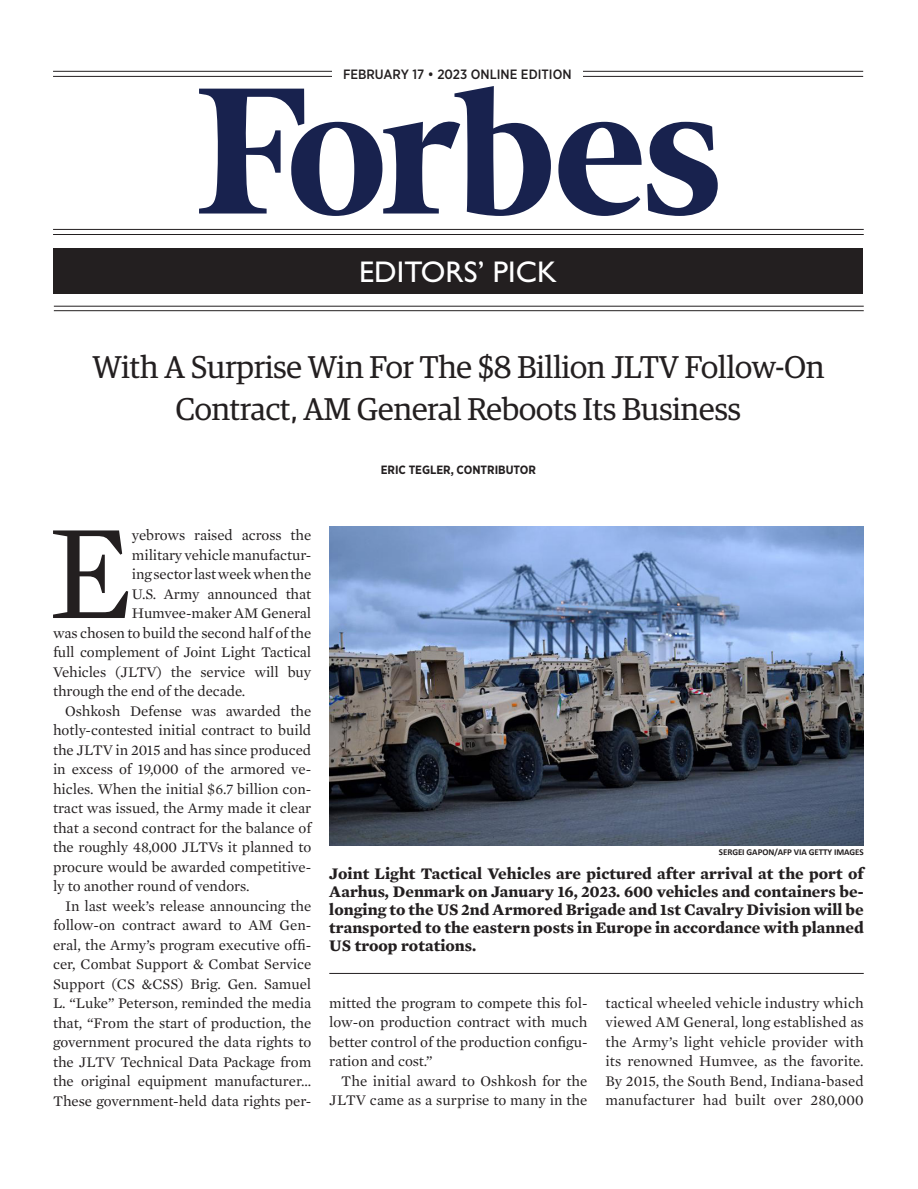
<style>
.page{position:relative;width:918px;height:1189px;background:#fff}
.page>*{position:absolute;margin:0;border:0;box-sizing:border-box;transform-origin:0 0}
._001_Text_Drop5{font:137.4px "Mercury Text G1";color:#231f20;scale:.95 1}
._002_Headline_GER_36{font:31.5px/42px "Guardian Egyp";color:#231f20;text-align:center}
._011_Running_Head{font:30px "Gill Sans Std";letter-spacing:.005em;color:#fff}
._001_Text{font:700 16.5px/18px "Mercury Text G1";color:#231f20;text-align:justify}
.Normal__Web{font:15px/19.5px "Mercury Text G1";letter-spacing:-.005em;color:#231f20;text-align:justify}
._001_Text_Drop5-2{font:15px "Mercury Text G1";letter-spacing:-.01em;color:#231f20}
._011_Folio{font:500 13.5px "Gotham Narrow";color:#231f20}
._002_Headline_GER_36-2{font:700 12px "Gotham Narrow";color:#231f20}
._001_Text-2{font:700 9px "Calibri";letter-spacing:-.01em;color:#231f20}
</style>
<div class="page">
<hr style="left:54px;top:306px;width:809px;height:1px;background:#231f20">
<hr style="left:54px;top:310px;width:809px;height:1px;background:#231f20">
<hr style="left:53px;top:71px;width:809px;height:1px;background:#231f20">
<hr style="left:53px;top:76px;width:809px;height:1px;background:#231f20">
<hr style="left:53px;top:229px;width:810px;height:1px;background:#231f20">
<hr style="left:53px;top:234px;width:810px;height:1px;background:#231f20">
<div style="left:332px;top:65px;width:250px;height:18px;background:#fff"></div>
<svg style="left:199px;top:86px;width:518px;height:130px"></svg>
<div style="left:53px;top:249px;width:809px;height:45px;background:#231f20"></div>
<img style="left:329px;top:526px;width:534px;height:320px">
<hr style="left:329px;top:973px;width:534px;height:1px;background:#231f20">
<p class="_011_Folio" style="left:343px;top:66px;width:230px">FEBRUARY 17 • 2023 ONLINE EDITION</p>
<p class="_011_Running_Head" style="left:359px;top:254px;width:199px">EDITORS’ PICK</p>
<p class="_002_Headline_GER_36" style="left:92px;top:344px;width:733px">With A Surprise Win For The $8 Billion JLTV Follow-On<br>Contract, AM General Reboots Its Business</p>
<p class="_002_Headline_GER_36-2" style="left:380px;top:462px;width:157px">ERIC TEGLER, CONTRIBUTOR</p>
<p class="_001_Text_Drop5" style="left:49px;top:492px;width:90px">E</p>
<p class="_001_Text_Drop5-2" style="left:132px;top:526px;width:181px">yebrows raised across the</p>
<p class="_001_Text_Drop5-2" style="left:132px;top:546px;width:181px">military vehicle manufactur-</p>
<p class="_001_Text_Drop5-2" style="left:132px;top:565px;width:181px">ing sector last week when the</p>
<p class="_001_Text_Drop5-2" style="left:132px;top:585px;width:181px">U.S. Army announced that</p>
<p class="_001_Text_Drop5-2" style="left:132px;top:604px;width:181px">Humvee-maker AM General</p>
<p class="_001_Text_Drop5-2" style="left:53px;top:624px;width:260px">was chosen to build the second half of the</p>
<p class="_001_Text_Drop5-2" style="left:53px;top:643px;width:260px">full complement of Joint Light Tactical</p>
<p class="_001_Text_Drop5-2" style="left:53px;top:663px;width:260px">Vehicles (JLTV) the service will buy</p>
<p class="_001_Text_Drop5-2" style="left:53px;top:682px;width:194px">through the end of the decade.</p>
<p class="Normal__Web" style="left:53px;top:701px;width:260px;text-indent:12px">Oshkosh Defense was awarded the hotly-contested initial contract to build the JLTV in 2015 and has since produced in excess of 19,000 of the armored ve&shy;hicles. When the initial $6.7 billion con&shy;tract was issued, the Army made it clear that a second contract for the balance of the roughly 48,000 JLTVs it planned to procure would be awarded competitive&shy;ly to another round of vendors.</p>
<p class="Normal__Web" style="left:53px;top:896px;width:260px;text-indent:12px">In last week’s release announcing the follow-on contract award to AM Gen&shy;eral, the Army’s program executive offi&shy;cer, Combat Support &amp; Combat Service Support (CS &amp;CSS) Brig. Gen. Samuel L. “Luke” Peterson, reminded the media that, “From the start of production, the government procured the data rights to the JLTV Technical Data Package from the original equipment manufacturer...<br>These government-held data rights per-</p>
<p class="_001_Text-2" style="left:718px;top:847px;width:146px">SERGEI GAPON/AFP VIA GETTY IMAGES</p>
<p class="_001_Text" style="left:329px;top:865px;width:536px">Joint Light Tactical Vehicles are pictured after arrival at the port of Aarhus, Denmark on January 16, 2023. 600 vehicles and containers be&shy;longing to the US 2nd Armored Brigade and 1st Cavalry Division will be transported to the eastern posts in Europe in accordance with planned US troop rotations.</p>
<p class="Normal__Web" style="left:329px;top:993px;width:260px">mitted the program to compete this fol&shy;low-on production contract with much better control of the production configu&shy;ration and cost.”</p>
<p class="Normal__Web" style="left:329px;top:1071px;width:260px;text-align:right">The initial award to Oshkosh for the<br>JLTV came as a surprise to many in the</p>
<p class="Normal__Web" style="left:605px;top:993px;width:260px">tactical wheeled vehicle industry which viewed AM General, long established as the Army’s light vehicle provider with its renowned Humvee, as the favorite.<br>By 2015, the South Bend, Indiana-based manufacturer had built over 280,000</p>
</div>
